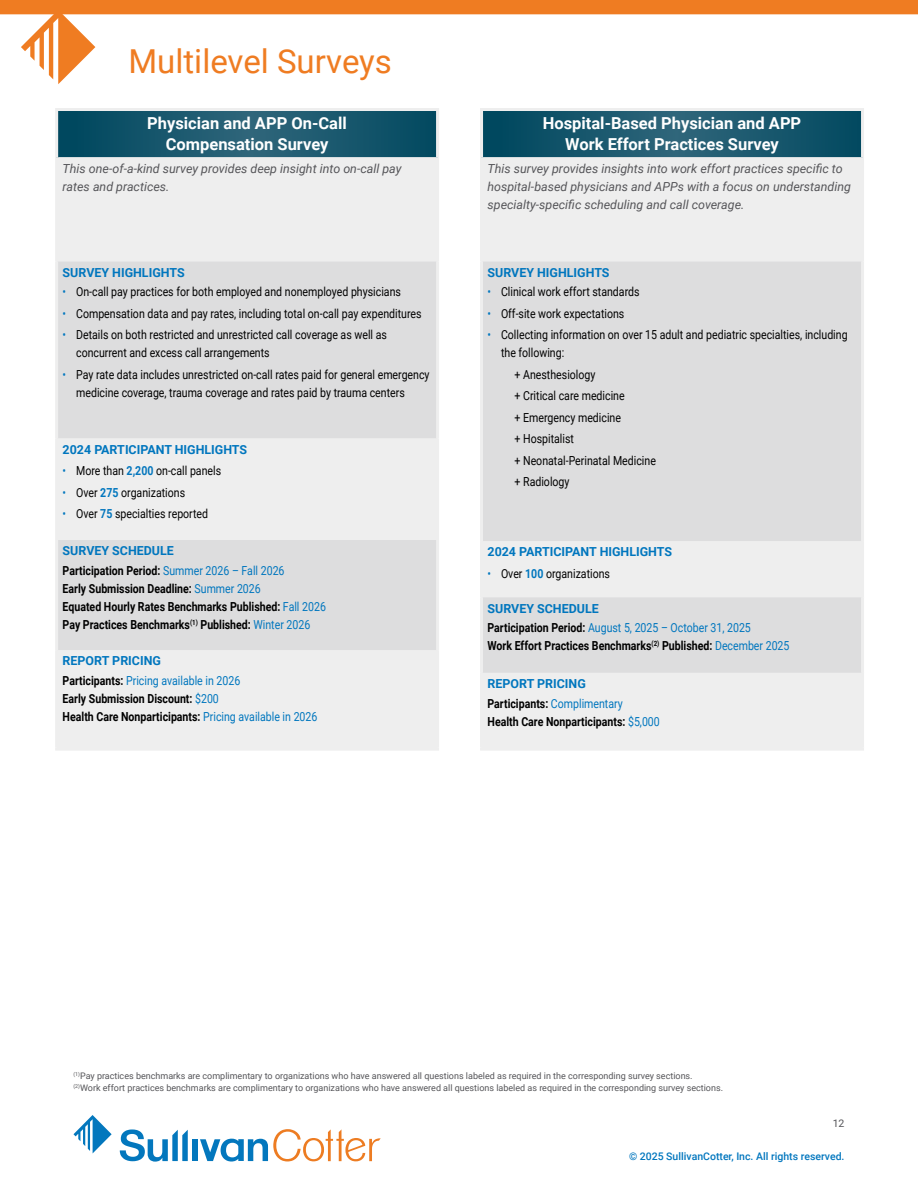
<style>
.page{position:relative;width:918px;height:1188px;background:#fff}
.page>*{position:absolute;margin:0;border:0;box-sizing:border-box;transform-origin:0 0}
.t1{font:33px "Roboto";color:#ef7c22}
.t2{font:700 16.5px/21px "Roboto";color:#fff;text-align:center}
.t3{font:12.45px/21.5px "Roboto";color:#000;scale:.85 1}
.t4{font:700 12.45px/18px "Roboto";color:#000;scale:.85 1}
.t5{font:italic 12.45px/18px "Roboto";color:#555559}
.t6{font:700 12.45px/19.4px "Roboto";color:#0076be}
.t7{font:12.45px/19.4px "Roboto";color:#0076be;scale:.85 1}
.t8{font:500 10.5px "Roboto";color:#0076be}
.t9{font:10.5px "Roboto";color:#555559}
.t10{font:9px/12px "Roboto";color:#555559}
.s1{color:#0076be}
.s2{font-weight:700;color:#0476bd}
.s3{font-weight:700;color:#0076be}
.s4{font-weight:400;color:#0076be}
.s5{font-weight:700}
.s6{font-weight:700;color:#000}
.s7{color:#000}
.s8{font-weight:400}
</style>
<div class="page">
<svg style="left:73px;top:1115px;width:39px;height:38px"></svg>
<div style="left:192px;top:1139px;width:6px;height:22px;background:#0377bd"></div>
<svg style="left:120px;top:1129px;width:68px;height:33px"></svg>
<svg style="left:200px;top:1129px;width:181px;height:33px"></svg>
<div style="left:0;top:0;width:918px;height:14px;background:#ef7c22"></div>
<svg style="left:21px;top:14px;width:74px;height:70px"></svg>
<svg style="left:58px;top:111px;width:378px;height:46px;background:#17566c"></svg>
<div style="left:58px;top:159px;width:378px;height:589px;background:#eee"></div>
<svg style="left:58px;top:261px;width:378px;height:389px;background:#e1e1e2"></svg>
<hr style="left:55px;top:158px;width:3px;height:103px;background:#eee">
<hr style="left:436px;top:158px;width:3px;height:103px;background:#eee">
<hr style="left:55px;top:261px;width:3px;height:177px;background:#eee">
<hr style="left:436px;top:261px;width:3px;height:177px;background:#eee">
<hr style="left:55px;top:438px;width:3px;height:102px;background:#eee">
<hr style="left:436px;top:438px;width:3px;height:102px;background:#eee">
<hr style="left:55px;top:540px;width:3px;height:110px;background:#eee">
<hr style="left:436px;top:540px;width:3px;height:110px;background:#eee">
<hr style="left:55px;top:650px;width:3px;height:98px;background:#eee">
<hr style="left:436px;top:650px;width:3px;height:98px;background:#eee">
<hr style="left:55px;top:748px;width:384px;height:3px;background:#eee">
<hr style="left:55px;top:108px;width:384px;height:3px;background:#eee">
<hr style="left:55px;top:111px;width:3px;height:47px;background:#eee">
<hr style="left:436px;top:111px;width:3px;height:47px;background:#eee">
<hr style="left:58px;top:157px;width:378px;height:2px;background:#eee">
<svg style="left:483px;top:111px;width:378px;height:46px;background:#17566c"></svg>
<div style="left:483px;top:159px;width:378px;height:589px;background:#eee"></div>
<svg style="left:483px;top:261px;width:378px;height:412px;background:#dfdfe0"></svg>
<hr style="left:480px;top:158px;width:3px;height:103px;background:#eee">
<hr style="left:861px;top:158px;width:3px;height:103px;background:#eee">
<hr style="left:480px;top:261px;width:3px;height:280px;background:#eee">
<hr style="left:861px;top:261px;width:3px;height:280px;background:#eee">
<hr style="left:480px;top:541px;width:3px;height:56px;background:#eee">
<hr style="left:861px;top:541px;width:3px;height:56px;background:#eee">
<hr style="left:480px;top:597px;width:3px;height:76px;background:#eee">
<hr style="left:861px;top:597px;width:3px;height:76px;background:#eee">
<hr style="left:480px;top:673px;width:3px;height:75px;background:#eee">
<hr style="left:861px;top:673px;width:3px;height:75px;background:#eee">
<hr style="left:480px;top:748px;width:384px;height:3px;background:#eee">
<hr style="left:480px;top:108px;width:384px;height:3px;background:#eee">
<hr style="left:480px;top:111px;width:3px;height:47px;background:#eee">
<hr style="left:861px;top:111px;width:3px;height:47px;background:#eee">
<hr style="left:483px;top:157px;width:378px;height:2px;background:#eee">
<h1 class="t1" style="left:129px;top:38px;width:265px">Multilevel Surveys</h1>
<h2 class="t2" style="left:147px;top:112px;width:201px">Physician and APP On-Call<br>Compensation Survey</h2>
<p class="t5" style="left:63px;top:159px;width:340px">This one-of-a-kind survey provides deep insight into on-call pay rates and practices.</p>
<p class="t6" style="left:63px;top:262px;width:124px">SURVEY HIGHLIGHTS</p>
<p class="t3" style="left:63px;top:280px;width:400px"><span class="s1">•</span> On-call pay practices for both employed and nonemployed physicians</p>
<p class="t3" style="left:63px;top:302px;width:424px"><span class="s1">•</span> Compensation data and pay rates, including total on-call pay expenditures</p>
<p class="t3" style="left:76px;top:325px;width:367px;line-height:18px;text-indent:-14px"><span class="s1">•</span> Details on both restricted and unrestricted call coverage as well as concurrent and excess call arrangements</p>
<p class="t3" style="left:76px;top:365px;width:417px;line-height:18px;text-indent:-14px"><span class="s1">•</span> Pay rate data includes unrestricted on-call rates paid for general emergency medicine coverage, trauma coverage and rates paid by trauma centers</p>
<p class="t6" style="left:63px;top:439px;width:186px">2024 PARTICIPANT HIGHLIGHTS</p>
<p class="t3" style="left:63px;top:460px;width:188px"><span class="s1">•</span> More than <span class="s2">2,200</span> on-call panels</p>
<p class="t3" style="left:63px;top:481px;width:146px"><span class="s1">•</span> Over <span class="s3">275</span> organizations</p>
<p class="t3" style="left:63px;top:503px;width:173px"><span class="s1">•</span> Over <span class="s2">75</span> specialties reported</p>
<p class="t4" style="left:63px;top:541px;width:263px;line-height:19.4px"><span class="s1">SURVEY SCHEDULE<br></span>Participation Period: <span class="s4">Summer 2026 – Fall 2026</span></p>
<p class="t4" style="left:63px;top:579px;width:311px">Early Submission Deadline: <span class="s4">Summer 2026<br></span>Equated Hourly Rates Benchmarks Published: <span class="s4">Fall 2026<br></span>Pay Practices Benchmarks<sup>(1)</sup> Published: <span class="s4">Winter 2026</span></p>
<p class="t7" style="left:63px;top:651px;width:211px"><span class="s5">REPORT PRICING<br></span><span class="s6">Participants:</span> Pricing available in 2026</p>
<p class="t4" style="left:63px;top:689px;width:301px">Early Submission Discount: <span class="s4">$200<br></span>Health Care Nonparticipants: <span class="s4">Pricing available in 2026</span></p>
<h2 class="t2" style="left:543px;top:112px;width:260px">Hospital-Based Physician and APP<br>Work Effort Practices Survey</h2>
<p class="t5" style="left:488px;top:159px;width:365px">This survey provides insights into work effort practices specific to hospital-based physicians and APPs with a focus on understanding specialty-specific scheduling and call coverage.</p>
<p class="t6" style="left:488px;top:262px;width:124px">SURVEY HIGHLIGHTS</p>
<p class="t3" style="left:488px;top:280px;width:180px"><span class="s1">•</span> Clinical work effort standards</p>
<p class="t3" style="left:488px;top:302px;width:162px"><span class="s1">•</span> Off-site work expectations</p>
<p class="t3" style="left:501px;top:325px;width:409px;line-height:18px;text-indent:-14px"><span class="s1">•</span> Collecting information on over 15 adult and pediatric specialties, including the following:</p>
<p class="t3" style="left:515px;top:363px;width:168px">+ Anesthesiology<br>+ Critical care medicine<br>+ Emergency medicine<br>+ Hospitalist<br>+ Neonatal-Perinatal Medicine + Radiology</p>
<p class="t6" style="left:488px;top:542px;width:186px">2024 PARTICIPANT HIGHLIGHTS</p>
<p class="t3" style="left:488px;top:562px;width:146px"><span class="s1">•</span> Over <span class="s3">100</span> organizations</p>
<p class="t7" style="left:488px;top:598px;width:311px"><span class="s5">SURVEY SCHEDULE<br></span><span class="s6">Participation Period:</span> August 5, 2025 – October 31, 2025</p>
<p class="t4" style="left:488px;top:636px;width:357px">Work Effort Practices Benchmarks<sup>(2)</sup> Published: <span class="s4">December 2025</span></p>
<p class="t6" style="left:488px;top:674px;width:137px">REPORT PRICING<br><span class="s7">Participants:</span> <span class="s8">Complimentary</span></p>
<p class="t4" style="left:488px;top:712px;width:204px">Health Care Nonparticipants: <span class="s4">$5,000</span></p>
<p class="t10" style="left:74px;top:1069px;width:651px"><sup>(1)</sup>Pay practices benchmarks are complimentary to organizations who have answered all questions labeled as required in the corresponding survey sections.<br><sup>(2)</sup>Work effort practices benchmarks are complimentary to organizations who have answered all questions labeled as required in the corresponding survey sections.</p>
<p class="t9" style="left:833px;top:1115px;width:13px">12</p>
<p class="t8" style="left:629px;top:1149px;width:217px">© 2025 SullivanCotter, Inc. All rights reserved.</p>
<p class="t8" style="left:658px;top:1149px;width:7px">3</p>
</div>
